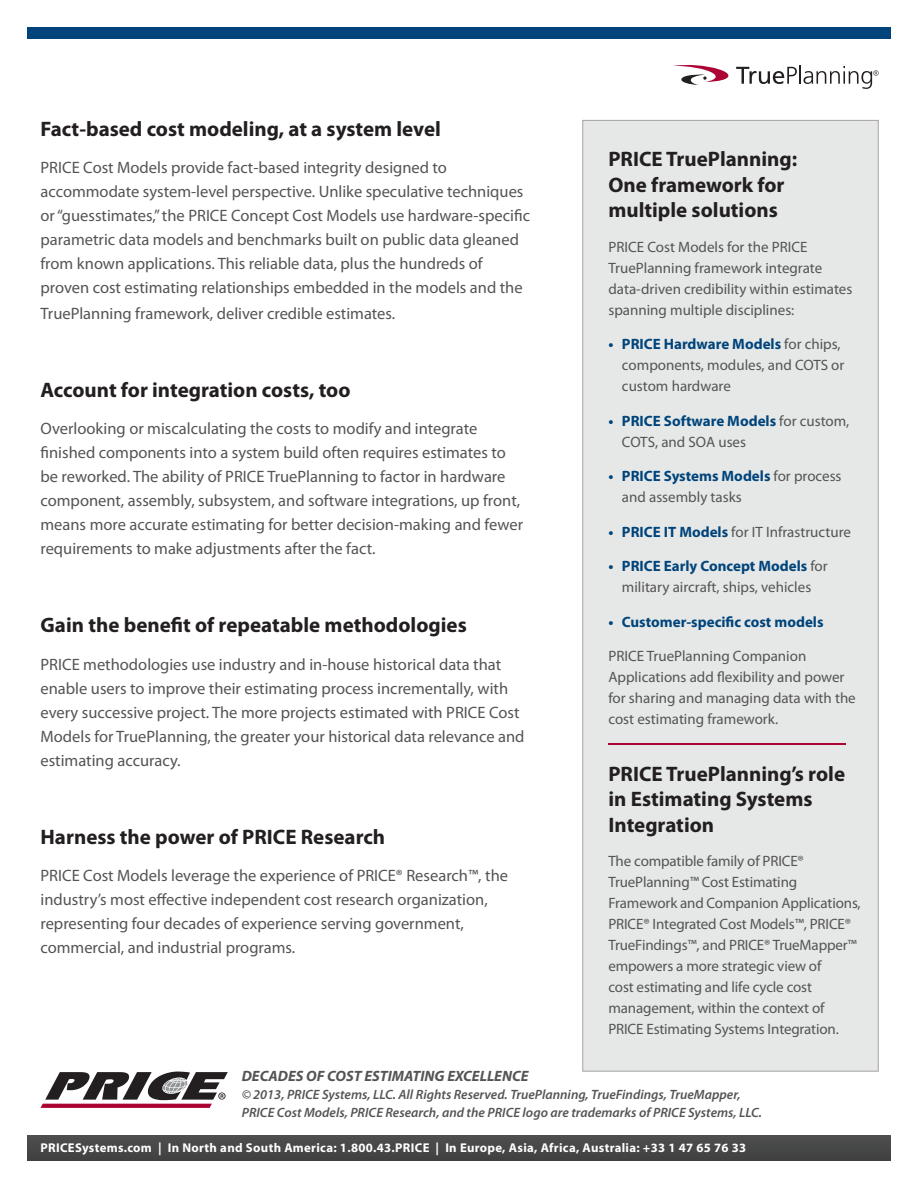
<style>
.page{position:relative;width:918px;height:1188px;background:#fff}
.page>*{position:absolute;margin:0;border:0;box-sizing:border-box;transform-origin:0 0}
.t1{font:700 21px/25.5px "Myriad Pro";color:#231f20}
.t2{font:16.5px/24px "Myriad Pro";color:#555454}
.t3{font:15px/21px "Myriad Pro";letter-spacing:-.005em;color:#555454}
.t4{font:italic 700 15px "Myriad Pro";color:#555454}
.t5{font:700 15px "Myriad Pro";color:#00447b}
.t6{font:italic 600 13.5px/18px "Myriad Pro";color:#555454}
.t7{font:700 12.75px "Myriad Pro";letter-spacing:.025em;color:#fff}
.s1{font-weight:700;color:#00447b}
</style>
<div class="page">
<div style="left:27px;top:27px;width:863px;height:11px;background:#00447b"></div>
<svg style="left:41px;top:1071px;width:187px;height:37px"></svg>
<div style="left:27px;top:1135px;width:863px;height:25px;background:#474848"></div>
<div style="left:582px;top:120px;width:297px;height:952px;background:#e5e8e7;border:1px solid #a6a2a2"></div>
<hr style="left:608px;top:743px;width:238px;height:2px;background:#ab0333">
<svg style="left:674px;top:65px;width:55px;height:20px"></svg>
<svg style="left:736px;top:66px;width:143px;height:23px"></svg>
<p class="t1" style="left:40px;top:115px;width:402px">Fact-based cost modeling, at a system level</p>
<p class="t2" style="left:40px;top:155px;width:491px">PRICE Cost Models provide fact-based integrity designed to accommodate system-level perspective. Unlike speculative techniques or “guesstimates,” the PRICE Concept Cost Models use hardware-specific parametric data models and benchmarks built on public data gleaned from known applications. This reliable data, plus the hundreds of proven cost estimating relationships embedded in the models and the</p>
<p class="t2" style="left:40px;top:301px;width:356px">TruePlanning framework, deliver credible estimates.</p>
<p class="t1" style="left:40px;top:376px;width:312px">Account for integration costs, too</p>
<p class="t2" style="left:40px;top:416px;width:484px">Overlooking or miscalculating the costs to modify and integrate finished components into a system build often requires estimates to be reworked. The ability of PRICE TruePlanning to factor in hardware component, assembly, subsystem, and software integrations, up front, means more accurate estimating for better decision-making and fewer requirements to make adjustments after the fact.</p>
<p class="t1" style="left:40px;top:612px;width:428px">Gain the benefit of repeatable methodologies</p>
<p class="t2" style="left:40px;top:652px;width:486px">PRICE methodologies use industry and in-house historical data that enable users to improve their estimating process incrementally, with every successive project. The more projects estimated with PRICE Cost Models for TruePlanning, the greater your historical data relevance and estimating accuracy.</p>
<p class="t1" style="left:40px;top:823px;width:346px">Harness the power of PRICE Research</p>
<p class="t2" style="left:40px;top:863px;width:469px">PRICE Cost Models leverage the experience of PRICE® Research™, the industry’s most effective independent cost research organization, representing four decades of experience serving government, commercial, and industrial programs.</p>
<p class="t1" style="left:608px;top:146px;width:190px">PRICE TruePlanning:</p>
<p class="t1" style="left:608px;top:171px;width:178px">One framework for multiple solutions</p>
<p class="t3" style="left:608px;top:236px;width:245px">PRICE Cost Models for the PRICE TruePlanning framework integrate data-driven credibility within estimates spanning multiple disciplines:</p>
<p class="t3" style="left:622px;top:333px;width:224px;text-indent:-14px"><span class="s1">• PRICE Hardware Models</span> for chips, components, modules, and COTS or custom hardware</p>
<p class="t3" style="left:622px;top:410px;width:229px;text-indent:-14px"><span class="s1">• PRICE Software Models</span> for custom,<br>COTS, and SOA uses</p>
<p class="t3" style="left:622px;top:465px;width:221px;text-indent:-14px"><span class="s1">• PRICE Systems Models</span> for process and assembly tasks</p>
<p class="t3" style="left:608px;top:521px;width:244px"><span class="s1">• PRICE IT Models</span> for IT Infrastructure</p>
<p class="t3" style="left:608px;top:555px;width:221px;text-align:center"><span class="s1">• PRICE Early Concept Models</span> for military aircraft, ships, vehicles</p>
<p class="t5" style="left:608px;top:612px;width:217px">• Customer-specific cost models</p>
<p class="t3" style="left:608px;top:645px;width:249px">PRICE TruePlanning Companion Applications add flexibility and power for sharing and managing data with the cost estimating framework.</p>
<p class="t1" style="left:608px;top:760px;width:238px">PRICE TruePlanning’s role in Estimating Systems<br>Integration</p>
<p class="t3" style="left:608px;top:850px;width:254px">The compatible family of PRICE® TruePlanning™ Cost Estimating Framework and Companion Applications, PRICE® Integrated Cost Models™, PRICE® TrueFindings™, and PRICE® TrueMapper™ empowers a more strategic view of<br>cost estimating and life cycle cost management, within the context of PRICE Estimating Systems Integration.</p>
<p class="t4" style="left:242px;top:1066px;width:288px">DECADES OF COST ESTIMATING EXCELLENCE</p>
<p class="t6" style="left:242px;top:1085px;width:522px">© 2013, PRICE Systems, LLC. All Rights Reserved. TruePlanning, TrueFindings, TrueMapper,<br>PRICE Cost Models, PRICE Research, and the PRICE logo are trademarks of PRICE Systems, LLC.</p>
<p class="t7" style="left:40px;top:1140px;width:707px">PRICESystems.com | In North and South America: 1.800.43.PRICE | In Europe, Asia, Africa, Australia: +33 1 47 65 76 33</p>
</div>
